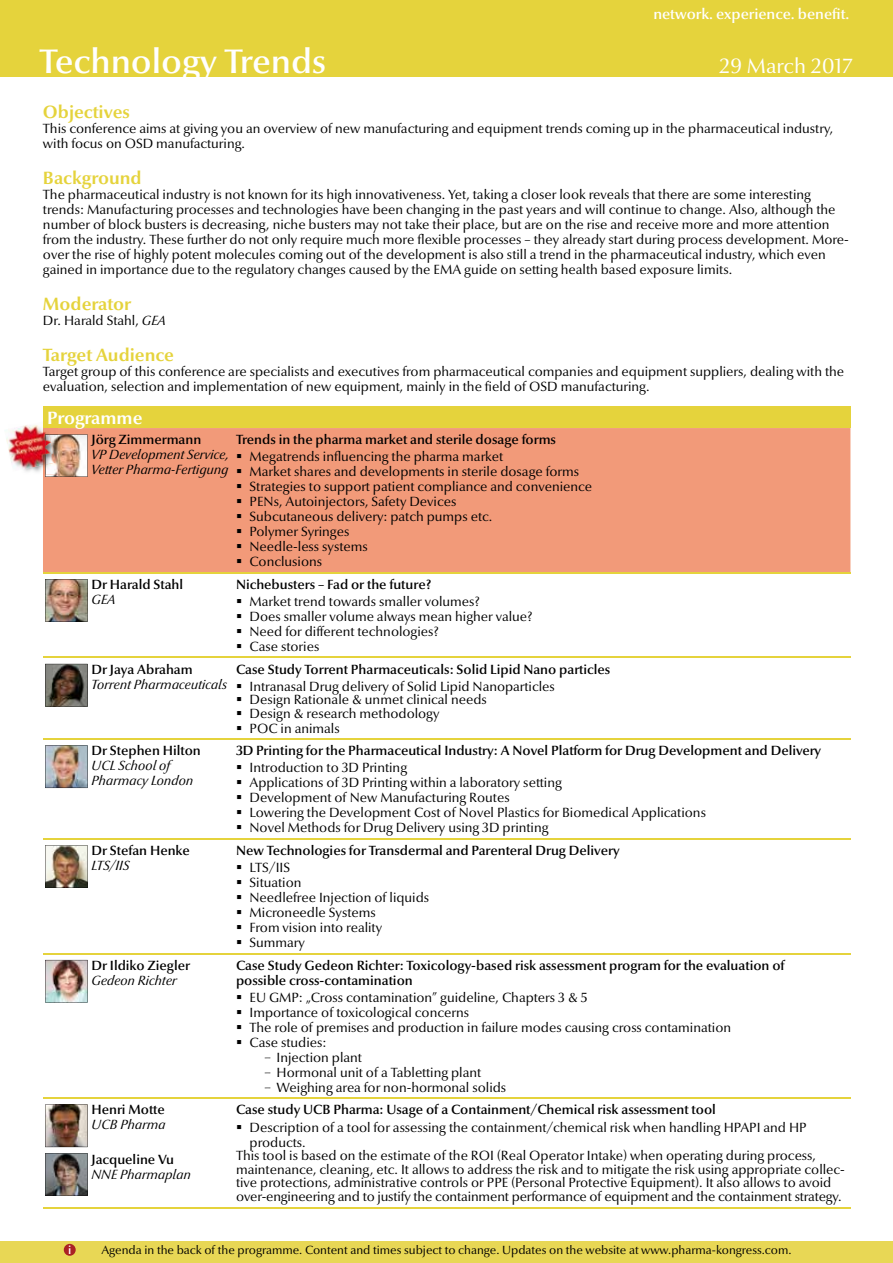
<style>
.page{position:relative;width:893px;height:1263px;background:#fff}
.page>*{position:absolute;margin:0;border:0;box-sizing:border-box;transform-origin:0 0}
.t1{font:600 34.5px "Optima Nova LT";color:#fff}
.t2{font:21px "Optima Nova LT";color:#fff}
.t3{font:700 18px "Optima Nova LT";color:#e5d33c}
.t4{font:700 18px "Optima Nova LT";color:#fff}
.t5{font:600 15px "Optima Nova LT";color:#fff}
.t6{font:13.5px/15px "Optima Nova LT";color:#000}
.t7{font:600 13.5px/15px "Optima Nova LT";color:#000}
.t8{font:italic 13.5px/15px "Optima Nova LT";color:#000}
.t9{font:12px "Optima Nova LT";color:#000}
.t10{font:600 12px "Optima Nova LT";color:#fff}
.s1{font-style:italic}
</style>
<div class="page">
<div style="left:43px;top:406px;width:807px;height:22px;background:#e5d33c"></div>
<div style="left:43px;top:428px;width:807px;height:144px;background:#f29a79"></div>
<hr style="left:43px;top:572px;width:46px;height:1px;background:#e5d33c">
<hr style="left:89px;top:572px;width:145px;height:1px;background:#e5d33c">
<hr style="left:234px;top:572px;width:616px;height:1px;background:#e5d33c">
<hr style="left:43px;top:657px;width:46px;height:1px;background:#e5d33c">
<hr style="left:89px;top:657px;width:145px;height:1px;background:#e5d33c">
<hr style="left:234px;top:657px;width:616px;height:1px;background:#e5d33c">
<hr style="left:43px;top:738px;width:46px;height:2px;background:#e5d33c">
<hr style="left:89px;top:738px;width:145px;height:2px;background:#e5d33c">
<hr style="left:234px;top:738px;width:616px;height:2px;background:#e5d33c">
<hr style="left:43px;top:838px;width:46px;height:1px;background:#e5d33c">
<hr style="left:89px;top:838px;width:145px;height:1px;background:#e5d33c">
<hr style="left:234px;top:838px;width:616px;height:1px;background:#e5d33c">
<hr style="left:43px;top:953px;width:46px;height:1px;background:#e5d33c">
<hr style="left:89px;top:953px;width:145px;height:1px;background:#e5d33c">
<hr style="left:234px;top:953px;width:616px;height:1px;background:#e5d33c">
<hr style="left:43px;top:1097px;width:46px;height:2px;background:#e5d33c">
<hr style="left:89px;top:1097px;width:145px;height:2px;background:#e5d33c">
<hr style="left:234px;top:1097px;width:616px;height:2px;background:#e5d33c">
<hr style="left:43px;top:1207px;width:46px;height:1px;background:#e5d33c">
<hr style="left:89px;top:1207px;width:145px;height:1px;background:#e5d33c">
<hr style="left:234px;top:1207px;width:616px;height:1px;background:#e5d33c">
<img style="left:45px;top:579px;width:43px;height:43px">
<svg style="left:45px;top:664px;width:43px;height:42px"></svg>
<img style="left:45px;top:745px;width:43px;height:43px">
<svg style="left:45px;top:845px;width:43px;height:43px"></svg>
<img style="left:45px;top:960px;width:43px;height:42px">
<svg style="left:45px;top:1104px;width:43px;height:43px"></svg>
<svg style="left:45px;top:1153px;width:43px;height:43px"></svg>
<div style="left:0;top:1242px;width:893px;height:21px;background:#e8d755"></div>
<div style="left:0;top:0;width:893px;height:77px;background:#e5d33c"></div>
<img style="left:5px;top:430px;width:3px;height:14px">
<img style="left:8px;top:425px;width:35px;height:46px">
<svg style="left:43px;top:428px;width:45px;height:49px"></svg>
<img style="left:43px;top:428px;width:6px;height:37px">
<img style="left:50px;top:435px;width:5px;height:30px">
<img style="left:45px;top:435px;width:5px;height:30px">
<div style="left:64px;top:1244px;width:12px;height:12px;background:#aa2224;border-radius:50%"></div>
<p class="t5" style="left:653px;top:6px;width:198px">network. experience. benefit.</p>
<h1 class="t1" style="left:40px;top:41px;width:288px">Technology Trends</h1>
<h2 class="t2" style="left:719px;top:54px;width:135px">29 March 2017</h2>
<h3 class="t3" style="left:43px;top:102px;width:88px">Objectives</h3>
<p class="t6" style="left:43px;top:122px;width:792px">This conference aims at giving you an overview of new manufacturing and equipment trends coming up in the pharmaceutical industry, with focus on OSD manufacturing.</p>
<h3 class="t3" style="left:43px;top:168px;width:100px">Background</h3>
<p class="t6" style="left:43px;top:188px;width:807px">The pharmaceutical industry is not known for its high innovativeness. Yet, taking a closer look reveals that there are some interesting trends: Manufacturing processes and technologies have been changing in the past years and will continue to change. Also, although the number of block busters is decreasing, niche busters may not take their place, but are on the rise and receive more and more attention from the industry. These further do not only require much more flexible processes – they already start during process development. More&shy;over the rise of highly potent molecules coming out of the development is also still a trend in the pharmaceutical industry, which even gained in importance due to the regulatory changes caused by the EMA guide on setting health based exposure limits.</p>
<h3 class="t3" style="left:43px;top:294px;width:90px">Moderator</h3>
<p class="t6" style="left:43px;top:314px;width:124px">Dr. Harald Stahl, <span class="s1">GEA</span></p>
<h3 class="t3" style="left:43px;top:345px;width:133px">Target Audience</h3>
<p class="t6" style="left:43px;top:365px;width:803px">Target group of this conference are specialists and executives from pharmaceutical companies and equipment suppliers, dealing with the evaluation, selection and implementation of new equipment, mainly in the field of OSD manufacturing.</p>
<h3 class="t4" style="left:47px;top:407px;width:97px">Programme</h3>
<p class="t7" style="left:91px;top:432px;width:111px">Jörg Zimmermann</p>
<p class="t8" style="left:91px;top:447px;width:139px">VP Development Service,<br>Vetter Pharma-Fertigung</p>
<p class="t7" style="left:236px;top:432px;width:322px">Trends in the pharma market and sterile dosage forms</p>
<p class="t6" style="left:236px;top:450px;width:269px">▪ Megatrends influencing the pharma market</p>
<p class="t6" style="left:236px;top:465px;width:345px">▪ Market shares and developments in sterile dosage forms</p>
<p class="t6" style="left:236px;top:480px;width:358px">▪ Strategies to support patient compliance and convenience</p>
<p class="t6" style="left:236px;top:495px;width:222px">▪ PENs, Autoinjectors, Safety Devices</p>
<p class="t6" style="left:236px;top:510px;width:258px">▪ Subcutaneous delivery: patch pumps etc.</p>
<p class="t6" style="left:236px;top:525px;width:115px">▪ Polymer Syringes</p>
<p class="t6" style="left:236px;top:540px;width:133px">▪ Needle-less systems</p>
<p class="t6" style="left:236px;top:555px;width:88px">▪ Conclusions</p>
<p class="t7" style="left:91px;top:577px;width:93px">Dr Harald Stahl</p>
<p class="t8" style="left:91px;top:592px;width:25px">GEA</p>
<p class="t7" style="left:236px;top:577px;width:197px">Nichebusters – Fad or the future?</p>
<p class="t6" style="left:236px;top:594px;width:245px">▪ Market trend towards smaller volumes?</p>
<p class="t6" style="left:236px;top:609px;width:298px">▪ Does smaller volume always mean higher value?</p>
<p class="t6" style="left:236px;top:624px;width:204px">▪ Need for different technologies?</p>
<p class="t6" style="left:236px;top:639px;width:85px">▪ Case stories</p>
<p class="t7" style="left:91px;top:662px;width:103px">Dr Jaya Abraham</p>
<p class="t8" style="left:91px;top:677px;width:137px">Torrent Pharmaceuticals</p>
<p class="t7" style="left:236px;top:662px;width:376px">Case Study Torrent Pharmaceuticals: Solid Lipid Nano particles</p>
<p class="t6" style="left:236px;top:679px;width:320px">▪ Intranasal Drug delivery of Solid Lipid Nanoparticles</p>
<p class="t6" style="left:236px;top:692px;width:252px">▪ Design Rationale &amp; unmet clinical needs</p>
<p class="t6" style="left:236px;top:706px;width:205px">▪ Design &amp; research methodology</p>
<p class="t6" style="left:236px;top:721px;width:105px">▪ POC in animals</p>
<p class="t7" style="left:91px;top:743px;width:111px">Dr Stephen Hilton</p>
<p class="t8" style="left:91px;top:758px;width:104px">UCL School of<br>Pharmacy London</p>
<p class="t7" style="left:236px;top:743px;width:587px">3D Printing for the Pharmaceutical Industry: A Novel Platform for Drug Development and Delivery</p>
<p class="t6" style="left:236px;top:761px;width:173px">▪ Introduction to 3D Printing</p>
<p class="t6" style="left:236px;top:776px;width:327px">▪ Applications of 3D Printing within a laboratory setting</p>
<p class="t6" style="left:236px;top:791px;width:275px">▪ Development of New Manufacturing Routes</p>
<p class="t6" style="left:236px;top:806px;width:471px">▪ Lowering the Development Cost of Novel Plastics for Biomedical Applications</p>
<p class="t6" style="left:236px;top:821px;width:314px">▪ Novel Methods for Drug Delivery using 3D printing</p>
<p class="t7" style="left:91px;top:843px;width:100px">Dr Stefan Henke</p>
<p class="t8" style="left:91px;top:858px;width:40px">LTS/IIS</p>
<p class="t7" style="left:236px;top:843px;width:385px">New Technologies for Transdermal and Parenteral Drug Delivery</p>
<p class="t6" style="left:236px;top:860px;width:56px">▪ LTS/IIS</p>
<p class="t6" style="left:236px;top:875px;width:67px">▪ Situation</p>
<p class="t6" style="left:236px;top:890px;width:195px">▪ Needlefree Injection of liquids</p>
<p class="t6" style="left:236px;top:905px;width:141px">▪ Microneedle Systems</p>
<p class="t6" style="left:236px;top:920px;width:148px">▪ From vision into reality</p>
<p class="t6" style="left:236px;top:935px;width:70px">▪ Summary</p>
<p class="t7" style="left:91px;top:958px;width:100px">Dr Ildiko Ziegler</p>
<p class="t8" style="left:91px;top:973px;width:87px">Gedeon Richter</p>
<p class="t7" style="left:236px;top:958px;width:550px">Case Study Gedeon Richter: Toxicology-based risk assessment program for the evaluation of possible cross-contamination</p>
<p class="t6" style="left:236px;top:990px;width:353px">▪ EU GMP: „Cross contamination” guideline, Chapters 3 &amp; 5</p>
<p class="t6" style="left:236px;top:1005px;width:234px">▪ Importance of toxicological concerns</p>
<p class="t6" style="left:236px;top:1020px;width:497px">▪ The role of premises and production in failure modes causing cross contamination</p>
<p class="t6" style="left:265px;top:1035px;width:243px;text-indent:-28px">▪ Case studies:<br>− Injection plant<br>− Hormonal unit of a Tabletting plant<br>− Weighing area for non-hormonal solids</p>
<p class="t7" style="left:91px;top:1102px;width:75px">Henri Motte</p>
<p class="t8" style="left:91px;top:1117px;width:76px">UCB Pharma</p>
<p class="t7" style="left:91px;top:1152px;width:84px">Jacqueline Vu</p>
<p class="t8" style="left:91px;top:1167px;width:101px">NNE Pharmaplan</p>
<p class="t7" style="left:236px;top:1102px;width:481px">Case study UCB Pharma: Usage of a Containment/Chemical risk assessment tool</p>
<p class="t6" style="left:250px;top:1120px;width:559px;text-indent:-14px">▪ Description of a tool for assessing the containment/chemical risk when handling HPAPI and HP products.</p>
<p class="t6" style="left:236px;top:1149px;width:610px;line-height:13.5px">This tool is based on the estimate of the ROI (Real Operator Intake) when operating during process, maintenance, cleaning, etc. It allows to address the risk and to mitigate the risk using appropriate collec&shy;tive protections, administrative controls or PPE (Personal Protective Equipment). It also allows to avoid over-engineering and to justify the containment performance of equipment and the containment strategy.</p>
<p class="t10" style="left:68px;top:1243px;width:5px">i</p>
<p class="t9" style="left:101px;top:1243px;width:692px">Agenda in the back of the programme. Content and times subject to change. Updates on the website at www.pharma-kongress.com.</p>
</div>
